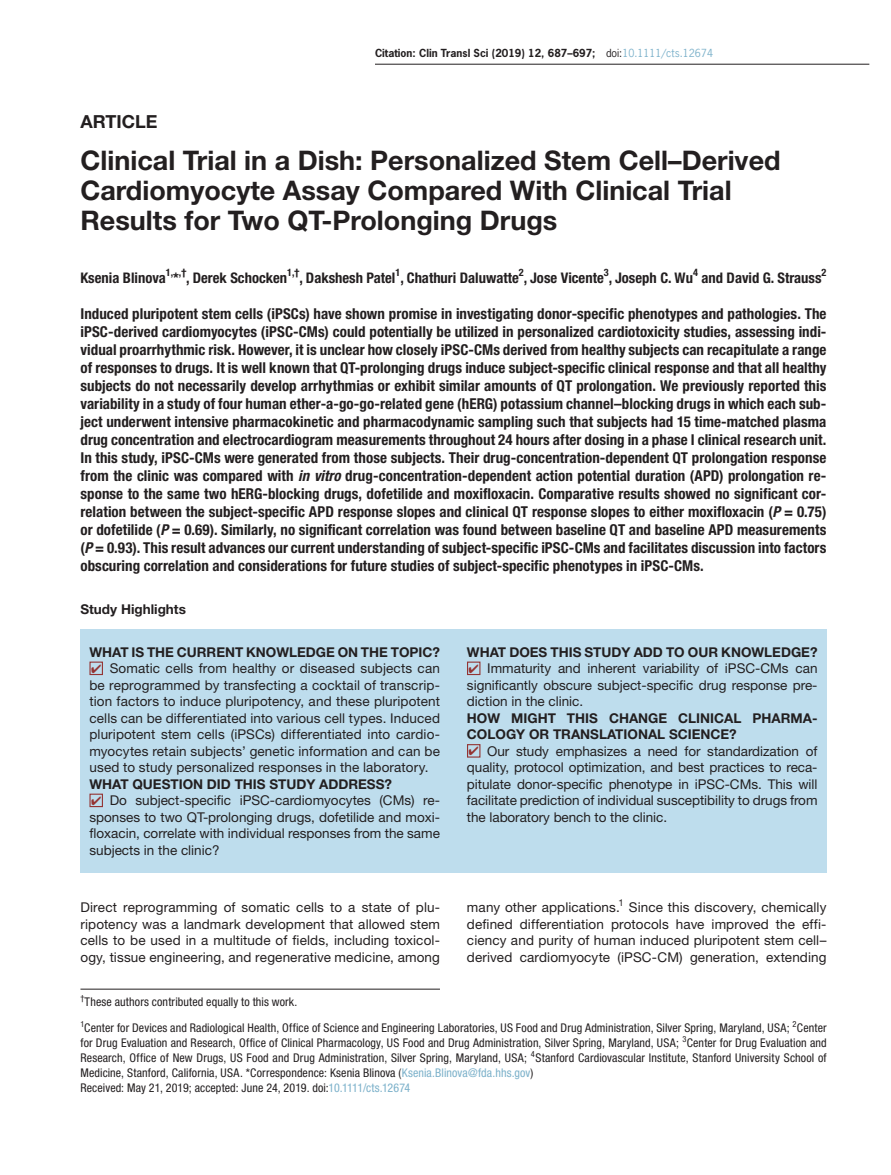
<style>
.page{position:relative;width:891px;height:1175px;background:#fff}
.page>*{position:absolute;margin:0;border:0;box-sizing:border-box;transform-origin:0 0}
.t1{font:700 27px/30px "Helvetica Neue LT Std";color:#231f20}
.t2{font:700 18px "Helvetica Neue LT Std";color:#231f20}
.t3{font:700 condensed 15px/18px "Helvetica Neue LT Std";letter-spacing:.005em;color:#231f20;text-align:justify}
.t4{font:700 condensed 14.7px "Helvetica Neue LT Std";color:#231f20}
.t5{font:13.5px/16.5px "Helvetica Neue LT Std";color:#231f20;text-align:justify}
.t6{font:700 13.5px/16.5px "Helvetica Neue LT Std";color:#231f20}
.t7{font:condensed 12px/15px "Helvetica Neue LT Std";letter-spacing:.01em;color:#231f20}
.t8{font:700 10.5px "News Gothic Std";color:#231f20}
.s1{font-weight:400}
.s2{font-weight:400;color:#7cb1ca}
.s3{font-style:italic}
.s4{color:#943433}
.s5{color:#7cb1ca}
</style>
<div class="page">
<hr style="left:375px;top:64px;width:494px;height:1px;background:#231f20">
<hr style="left:80px;top:988px;width:360px;height:1px;background:#231f20">
<div style="left:80px;top:586px;width:747px;height:287px;background:#bedded"></div>
<div style="left:68px;top:583px;width:771px;height:45px;background:#fff"></div>
<div style="left:89px;top:661px;width:14px;height:14px;border:1px solid #943433"></div>
<div style="left:89px;top:793px;width:14px;height:14px;border:1px solid #943433"></div>
<div style="left:467px;top:661px;width:13px;height:14px;border:1px solid #943433"></div>
<div style="left:467px;top:744px;width:13px;height:13px;border:1px solid #943433"></div>
<p class="t8" style="left:375px;top:46px;width:340px">Citation: Clin Transl Sci (2019) 12, 687–697; <span class="s1">doi:</span><span class="s2">10.1111/cts.12674</span></p>
<p class="t2" style="left:80px;top:111px;width:78px">ARTICLE</p>
<h1 class="t1" style="left:80px;top:145px;width:702px">Clinical Trial in a Dish: Personalized Stem Cell–Derived<br>Cardiomyocyte Assay Compared With Clinical Trial<br>Results for Two QT-Prolonging Drugs</h1>
<p class="t4" style="left:80px;top:269px;width:748px">Ksenia Blinova<sup>1,</sup>*<sup>,†</sup>, Derek Schocken<sup>1,†</sup>, Dakshesh Patel<sup>1</sup>, Chathuri Daluwatte<sup>2</sup>, Jose Vicente<sup>3</sup>, Joseph C. Wu<sup>4</sup> and David G. Strauss<sup>2</sup></p>
<p class="t3" style="left:80px;top:304px;width:748px">Induced pluripotent stem cells (iPSCs) have shown promise in investigating donor-specific phenotypes and pathologies. The iPSC-derived cardiomyocytes (iPSC-CMs) could potentially be utilized in personalized cardiotoxicity studies, assessing indi&shy;vidual proarrhythmic risk. However, it is unclear how closely iPSC-CMs derived from healthy subjects can recapitulate a range of responses to drugs. It is well known that QT-prolonging drugs induce subject-specific clinical response and that all healthy subjects do not necessarily develop arrhythmias or exhibit similar amounts of QT prolongation. We previously reported this variability in a study of four human ether-a-go-go-related gene (hERG) potassium channel–blocking drugs in which each sub&shy;ject underwent intensive pharmacokinetic and pharmacodynamic sampling such that subjects had 15 time-matched plasma drug concentration and electrocardiogram measurements throughout 24 hours after dosing in a phase I clinical research unit.<br>In this study, iPSC-CMs were generated from those subjects. Their drug-concentration-dependent QT prolongation response from the clinic was compared with <span class="s3">in vitro</span> drug-concentration-dependent action potential duration (APD) prolongation re&shy;sponse to the same two hERG-blocking drugs, dofetilide and moxifloxacin. Comparative results showed no significant cor&shy;relation between the subject-specific APD response slopes and clinical QT response slopes to either moxifloxacin (<span class="s3">P</span> = 0.75) or dofetilide (<span class="s3">P</span> = 0.69). Similarly, no significant correlation was found between baseline QT and baseline APD measurements (<span class="s3">P</span> = 0.93). This result advances our current understanding of subject-specific iPSC-CMs and facilitates discussion into factors obscuring correlation and considerations for future studies of subject-specific phenotypes in iPSC-CMs.</p>
<p class="t6" style="left:80px;top:600px;width:107px">Study Highlights</p>
<p class="t6" style="left:89px;top:643px;width:352px">WHAT IS THE CURRENT KNOWLEDGE ON THE TOPIC?</p>
<p class="t5" style="left:89px;top:660px;width:352px"><span class="s4">✔</span> Somatic cells from healthy or diseased subjects can be reprogrammed by transfecting a cocktail of transcrip&shy;tion factors to induce pluripotency, and these pluripotent cells can be differentiated into various cell types. Induced pluripotent stem cells (iPSCs) differentiated into cardio&shy;myocytes retain subjects’ genetic information and can be used to study personalized responses in the laboratory.</p>
<p class="t6" style="left:89px;top:775px;width:304px">WHAT QUESTION DID THIS STUDY ADDRESS?</p>
<p class="t5" style="left:89px;top:792px;width:352px"><span class="s4">✔</span> Do subject-specific iPSC-cardiomyocytes (CMs) re&shy;sponses to two QT-prolonging drugs, dofetilide and moxi&shy;floxacin, correlate with individual responses from the same subjects in the clinic?</p>
<p class="t6" style="left:467px;top:643px;width:352px">WHAT DOES THIS STUDY ADD TO OUR KNOWLEDGE?</p>
<p class="t5" style="left:467px;top:660px;width:352px"><span class="s4">✔</span> Immaturity and inherent variability of iPSC-CMs can significantly obscure subject-specific drug response pre&shy;diction in the clinic.</p>
<p class="t6" style="left:467px;top:709px;width:352px">HOW MIGHT THIS CHANGE CLINICAL PHARMA-<br>COLOGY OR TRANSLATIONAL SCIENCE?</p>
<p class="t5" style="left:467px;top:742px;width:352px"><span class="s4">✔</span> Our study emphasizes a need for standardization of quality, protocol optimization, and best practices to reca&shy;pitulate donor-specific phenotype in iPSC-CMs. This will facilitate prediction of individual susceptibility to drugs from the laboratory bench to the clinic.</p>
<p class="t5" style="left:80px;top:899px;width:361px">Direct reprogramming of somatic cells to a state of plu&shy;ripotency was a landmark development that allowed stem cells to be used in a multitude of fields, including toxicol&shy;ogy, tissue engineering, and regenerative medicine, among</p>
<p class="t5" style="left:467px;top:899px;width:361px">many other applications.<sup>1</sup> Since this discovery, chemically defined differentiation protocols have improved the effi&shy;ciency and purity of human induced pluripotent stem cell– derived cardiomyocyte (iPSC-CM) generation, extending</p>
<p class="t7" style="left:80px;top:994px;width:218px"><sup>†</sup>These authors contributed equally to this work.</p>
<p class="t7" style="left:80px;top:1020px;width:748px"><sup>1</sup>Center for Devices and Radiological Health, Office of Science and Engineering Laboratories, US Food and Drug Administration, Silver Spring, Maryland, USA; <sup>2</sup>Center for Drug Evaluation and Research, Office of Clinical Pharmacology, US Food and Drug Administration, Silver Spring, Maryland, USA; <sup>3</sup>Center for Drug Evaluation and Research, Office of New Drugs, US Food and Drug Administration, Silver Spring, Maryland, USA; <sup>4</sup>Stanford Cardiovascular Institute, Stanford University School of Medicine, Stanford, California, USA. *Correspondence: Ksenia Blinova (<span class="s5">Ksenia.Blinova@fda.hhs.gov</span>)<br>Received: May 21, 2019; accepted: June 24, 2019. doi:<span class="s5">10.1111/cts.12674</span></p>
</div>
